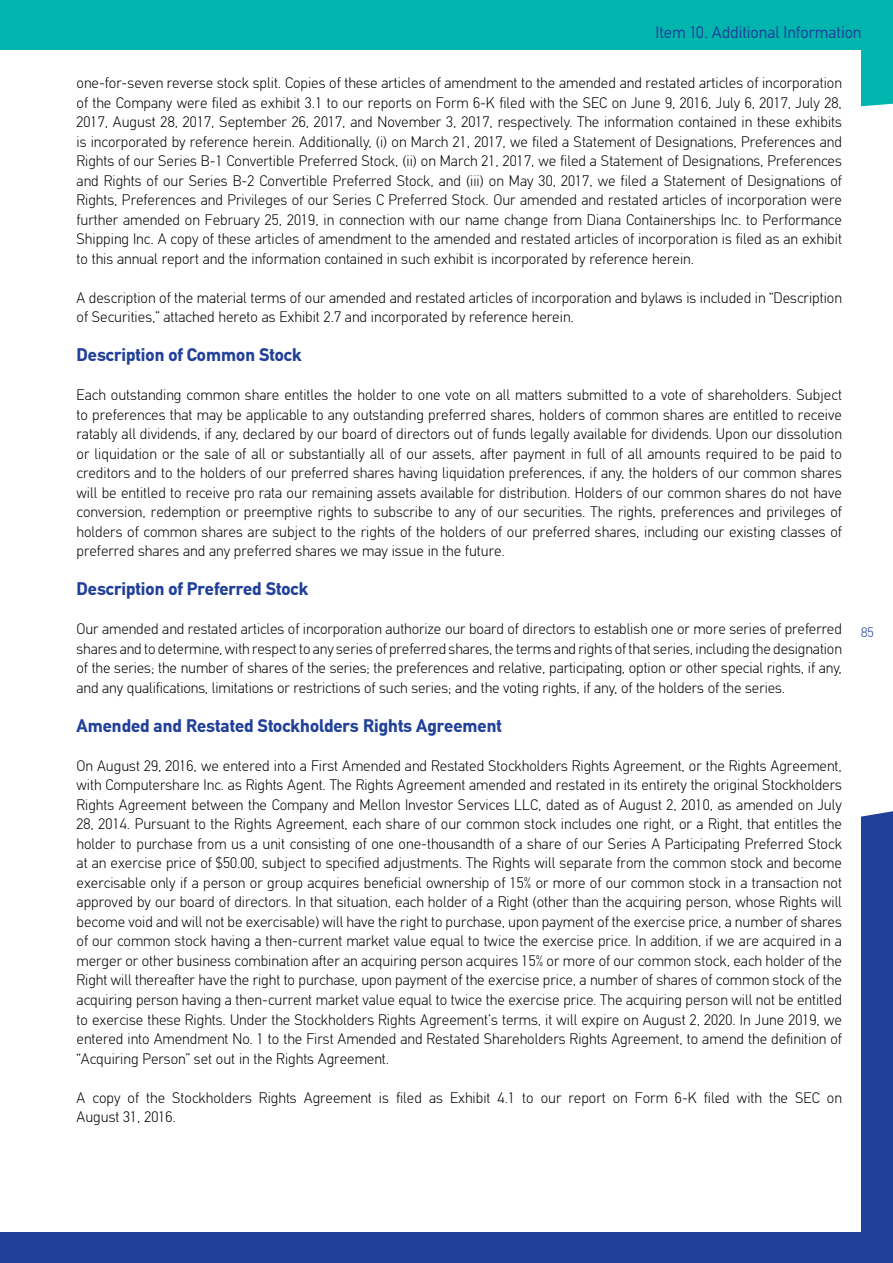
<style>
.page{position:relative;width:893px;height:1263px;background:#fff}
.page>*{position:absolute;margin:0;border:0;box-sizing:border-box;transform-origin:0 0}
.t1{font:700 18px "CF Din";color:#21409a}
.t2{font:16.5px "CF Din";color:#21409a}
.t3{font:300 15px/19.5px "CF Din";color:#000;text-align:justify}
.t4{font:300 13.5px "CF Din";color:#21409a}
</style>
<div class="page">
<div style="left:0;top:0;width:893px;height:102px;background:#00b5ad"></div>
<div style="left:0;top:811px;width:893px;height:452px;background:#21409a"></div>
<div style="left:0;top:50px;width:861px;height:1181px;background:#fff"></div>
<p class="t2" style="left:655px;top:23px;width:207px">Item 10. Additional Information</p>
<p class="t3" style="left:77px;top:73px;width:767px">one-for-seven reverse stock split. Copies of these articles of amendment to the amended and restated articles of incorporation of the Company were filed as exhibit 3.1 to our reports on Form 6-K filed with the SEC on June 9, 2016, July 6, 2017, July 28, 2017, August 28, 2017, September 26, 2017, and November 3, 2017, respectively. The information contained in these exhibits is incorporated by reference herein. Additionally, (i) on March 21, 2017, we filed a Statement of Designations, Preferences and Rights of our Series B-1 Convertible Preferred Stock, (ii) on March 21, 2017, we filed a Statement of Designations, Preferences and Rights of our Series B-2 Convertible Preferred Stock, and (iii) on May 30, 2017, we filed a Statement of Designations of Rights, Preferences and Privileges of our Series C Preferred Stock. Our amended and restated articles of incorporation were further amended on February 25, 2019, in connection with our name change from Diana Containerships Inc. to Performance Shipping Inc. A copy of these articles of amendment to the amended and restated articles of incorporation is filed as an exhibit to this annual report and the information contained in such exhibit is incorporated by reference herein.</p>
<p class="t3" style="left:77px;top:288px;width:767px">A description of the material terms of our amended and restated articles of incorporation and bylaws is included in “Description of Securities,” attached hereto as Exhibit 2.7 and incorporated by reference herein.</p>
<p class="t1" style="left:77px;top:345px;width:227px">Description of Common Stock</p>
<p class="t3" style="left:77px;top:385px;width:767px">Each outstanding common share entitles the holder to one vote on all matters submitted to a vote of shareholders. Subject to preferences that may be applicable to any outstanding preferred shares, holders of common shares are entitled to receive ratably all dividends, if any, declared by our board of directors out of funds legally available for dividends. Upon our dissolution or liquidation or the sale of all or substantially all of our assets, after payment in full of all amounts required to be paid to creditors and to the holders of our preferred shares having liquidation preferences, if any, the holders of our common shares will be entitled to receive pro rata our remaining assets available for distribution. Holders of our common shares do not have conversion, redemption or preemptive rights to subscribe to any of our securities. The rights, preferences and privileges of holders of common shares are subject to the rights of the holders of our preferred shares, including our existing classes of preferred shares and any preferred shares we may issue in the future.</p>
<p class="t1" style="left:77px;top:579px;width:233px">Description of Preferred Stock</p>
<p class="t3" style="left:77px;top:619px;width:767px">Our amended and restated articles of incorporation authorize our board of directors to establish one or more series of preferred shares and to determine, with respect to any series of preferred shares, the terms and rights of that series, including the designation of the series; the number of shares of the series; the preferences and relative, participating, option or other special rights, if any, and any qualifications, limitations or restrictions of such series; and the voting rights, if any, of the holders of the series.</p>
<p class="t1" style="left:77px;top:716px;width:427px">Amended and Restated Stockholders Rights Agreement</p>
<p class="t3" style="left:77px;top:756px;width:767px">On August 29, 2016, we entered into a First Amended and Restated Stockholders Rights Agreement, or the Rights Agreement, with Computershare Inc. as Rights Agent. The Rights Agreement amended and restated in its entirety the original Stockholders Rights Agreement between the Company and Mellon Investor Services LLC, dated as of August 2, 2010, as amended on July 28, 2014. Pursuant to the Rights Agreement, each share of our common stock includes one right, or a Right, that entitles the holder to purchase from us a unit consisting of one one-thousandth of a share of our Series A Participating Preferred Stock at an exercise price of $50.00, subject to specified adjustments. The Rights will separate from the common stock and become exercisable only if a person or group acquires beneficial ownership of 15% or more of our common stock in a transaction not approved by our board of directors. In that situation, each holder of a Right (other than the acquiring person, whose Rights will become void and will not be exercisable) will have the right to purchase, upon payment of the exercise price, a number of shares of our common stock having a then-current market value equal to twice the exercise price. In addition, if we are acquired in a merger or other business combination after an acquiring person acquires 15% or more of our common stock, each holder of the Right will thereafter have the right to purchase, upon payment of the exercise price, a number of shares of common stock of the acquiring person having a then-current market value equal to twice the exercise price. The acquiring person will not be entitled to exercise these Rights. Under the Stockholders Rights Agreement’s terms, it will expire on August 2, 2020. In June 2019, we entered into Amendment No. 1 to the First Amended and Restated Shareholders Rights Agreement, to amend the definition of “Acquiring Person” set out in the Rights Agreement.</p>
<p class="t3" style="left:77px;top:1087px;width:767px">A copy of the Stockholders Rights Agreement is filed as Exhibit 4.1 to our report on Form 6-K filed with the SEC on<br>August 31, 2016.</p>
<p class="t4" style="left:861px;top:624px;width:14px">85</p>
</div>
